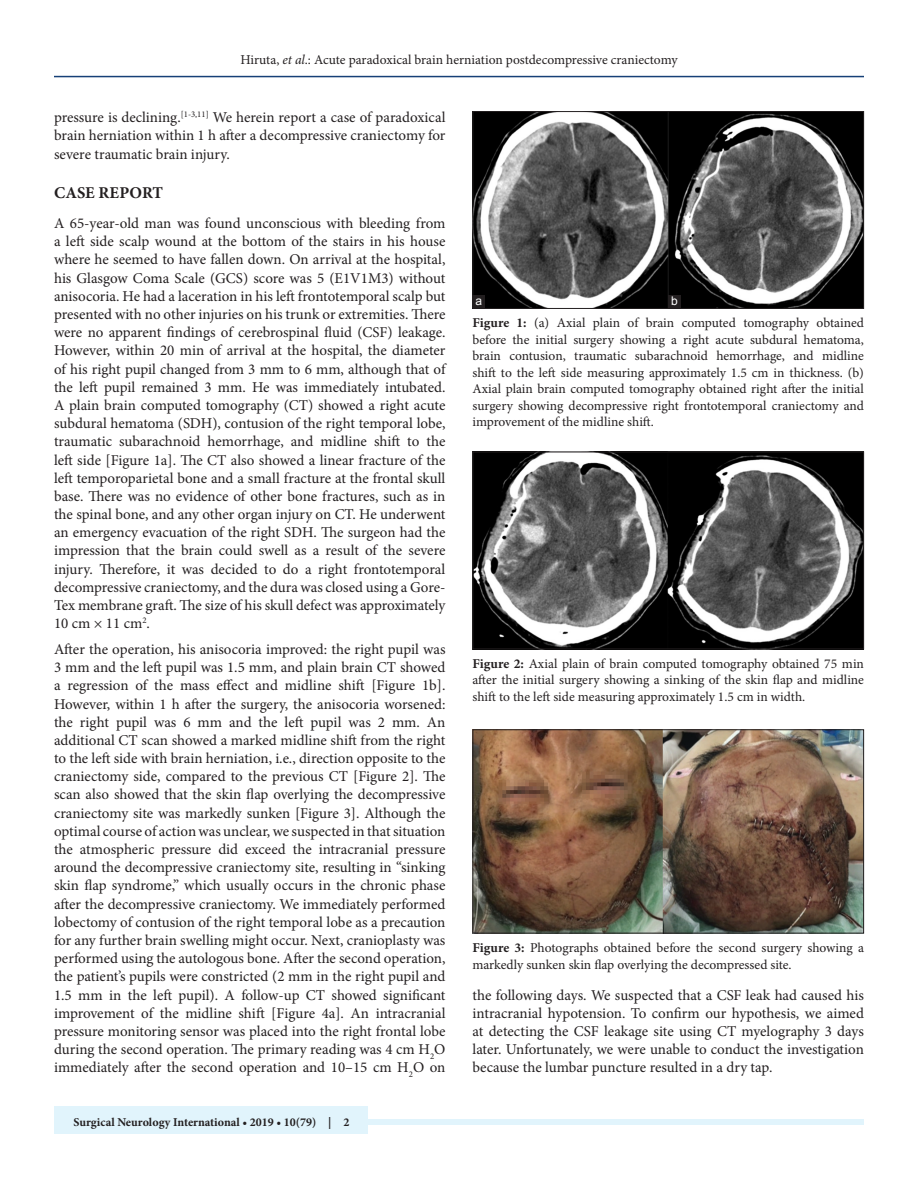
<style>
.page{position:relative;width:918px;height:1188px;background:#fff}
.page>*{position:absolute;margin:0;border:0;box-sizing:border-box;transform-origin:0 0}
.t1{font:700 16.5px "Minion Pro";letter-spacing:.005em;color:#231f20}
.TX{font:15px/18.1px "Minion Pro";color:#231f20;text-align:justify}
.FGC{font:13.5px/16.5px "Minion Pro";color:#231f20;text-align:justify}
.JF{font:700 12px "Minion Pro";color:#231f20}
.LABEL{font:12px "Arial";color:#fff}
.s1{font-style:italic}
.s2{font-weight:700}
</style>
<div class="page">
<hr style="left:54px;top:76px;width:810px;height:1px;background:#164077">
<div style="left:54px;top:1119px;width:810px;height:6px;background:#e1f4fc"></div>
<div style="left:54px;top:1106px;width:314px;height:28px;background:#e1f4fc"></div>
<img style="left:475px;top:113px;width:387px;height:194px">
<div style="left:473px;top:111px;width:391px;height:198px;border:1px solid #231f20"></div>
<img style="left:475px;top:454px;width:387px;height:193px">
<div style="left:473px;top:452px;width:391px;height:197px;border:1px solid #231f20"></div>
<img style="left:475px;top:732px;width:387px;height:199px">
<div style="left:473px;top:730px;width:391px;height:203px;border:1px solid #231f20"></div>
<div style="left:472px;top:296px;width:13px;height:12px;background:#231f20"></div>
<div style="left:668px;top:295px;width:13px;height:13px;background:#231f20"></div>
<p class="FGC" style="left:240px;top:51px;width:439px">Hiruta, <span class="s1">et al</span>.: Acute paradoxical brain herniation postdecompressive craniectomy</p>
<p class="TX" style="left:54px;top:108px;width:393px">pressure is declining.<sup>[1-3,11]</sup> We herein report a case of paradoxical brain herniation within 1 h after a decompressive craniectomy for severe traumatic brain injury.</p>
<h1 class="t1" style="left:54px;top:181px;width:111px">CASE REPORT</h1>
<p class="TX" style="left:54px;top:214px;width:393px">A 65-year-old man was found unconscious with bleeding from a left side scalp wound at the bottom of the stairs in his house where he seemed to have fallen down. On arrival at the hospital, his Glasgow Coma Scale (GCS) score was 5 (E1V1M3) without anisocoria. He had a laceration in his left frontotemporal scalp but presented with no other injuries on his trunk or extremities. There were no apparent findings of cerebrospinal fluid (CSF) leakage.<br>However, within 20 min of arrival at the hospital, the diameter of his right pupil changed from 3 mm to 6 mm, although that of the left pupil remained 3 mm. He was immediately intubated.<br>A plain brain computed tomography (CT) showed a right acute subdural hematoma (SDH), contusion of the right temporal lobe, traumatic subarachnoid hemorrhage, and midline shift to the left side [Figure 1a]. The CT also showed a linear fracture of the left temporoparietal bone and a small fracture at the frontal skull base. There was no evidence of other bone fractures, such as in the spinal bone, and any other organ injury on CT. He underwent an emergency evacuation of the right SDH. The surgeon had the impression that the brain could swell as a result of the severe injury. Therefore, it was decided to do a right frontotemporal decompressive craniectomy, and the dura was closed using a Gore-Tex membrane graft. The size of his skull defect was approximately 10 cm × 11 cm<sup>2</sup>.</p>
<p class="TX" style="left:54px;top:640px;width:393px">After the operation, his anisocoria improved: the right pupil was 3 mm and the left pupil was 1.5 mm, and plain brain CT showed a regression of the mass effect and midline shift [Figure 1b].<br>However, within 1 h after the surgery, the anisocoria worsened: the right pupil was 6 mm and the left pupil was 2 mm. An additional CT scan showed a marked midline shift from the right to the left side with brain herniation, i.e., direction opposite to the craniectomy side, compared to the previous CT [Figure 2]. The scan also showed that the skin flap overlying the decompressive craniectomy site was markedly sunken [Figure 3]. Although the optimal course of action was unclear, we suspected in that situation the atmospheric pressure did exceed the intracranial pressure around the decompressive craniectomy site, resulting in “sinking skin flap syndrome,” which usually occurs in the chronic phase after the decompressive craniectomy. We immediately performed lobectomy of contusion of the right temporal lobe as a precaution for any further brain swelling might occur. Next, cranioplasty was performed using the autologous bone. After the second operation, the patient’s pupils were constricted (2 mm in the right pupil and 1.5 mm in the left pupil). A follow-up CT showed significant improvement of the midline shift [Figure 4a]. An intracranial pressure monitoring sensor was placed into the right frontal lobe during the second operation. The primary reading was 4 cm H<sub>2</sub>O immediately after the second operation and 10–15 cm H<sub>2</sub>O on</p>
<p class="JF" style="left:74px;top:1113px;width:278px">Surgical Neurology International • 2019 • 10(79) | 2</p>
<p class="LABEL" style="left:476px;top:293px;width:8px">a</p>
<p class="LABEL" style="left:671px;top:293px;width:8px">b</p>
<p class="FGC" style="left:472px;top:315px;width:393px"><span class="s2">Figure 1:</span> (a) Axial plain of brain computed tomography obtained before the initial surgery showing a right acute subdural hematoma, brain contusion, traumatic subarachnoid hemorrhage, and midline shift to the left side measuring approximately 1.5 cm in thickness. (b)<br>Axial plain brain computed tomography obtained right after the initial surgery showing decompressive right frontotemporal craniectomy and improvement of the midline shift.</p>
<p class="FGC" style="left:472px;top:655px;width:393px"><span class="s2">Figure 2:</span> Axial plain of brain computed tomography obtained 75 min after the initial surgery showing a sinking of the skin flap and midline shift to the left side measuring approximately 1.5 cm in width.</p>
<p class="FGC" style="left:472px;top:940px;width:393px"><span class="s2">Figure 3:</span> Photographs obtained before the second surgery showing a markedly sunken skin flap overlying the decompressed site.</p>
<p class="TX" style="left:472px;top:986px;width:393px">the following days. We suspected that a CSF leak had caused his intracranial hypotension. To confirm our hypothesis, we aimed at detecting the CSF leakage site using CT myelography 3 days later. Unfortunately, we were unable to conduct the investigation because the lumbar puncture resulted in a dry tap.</p>
</div>
